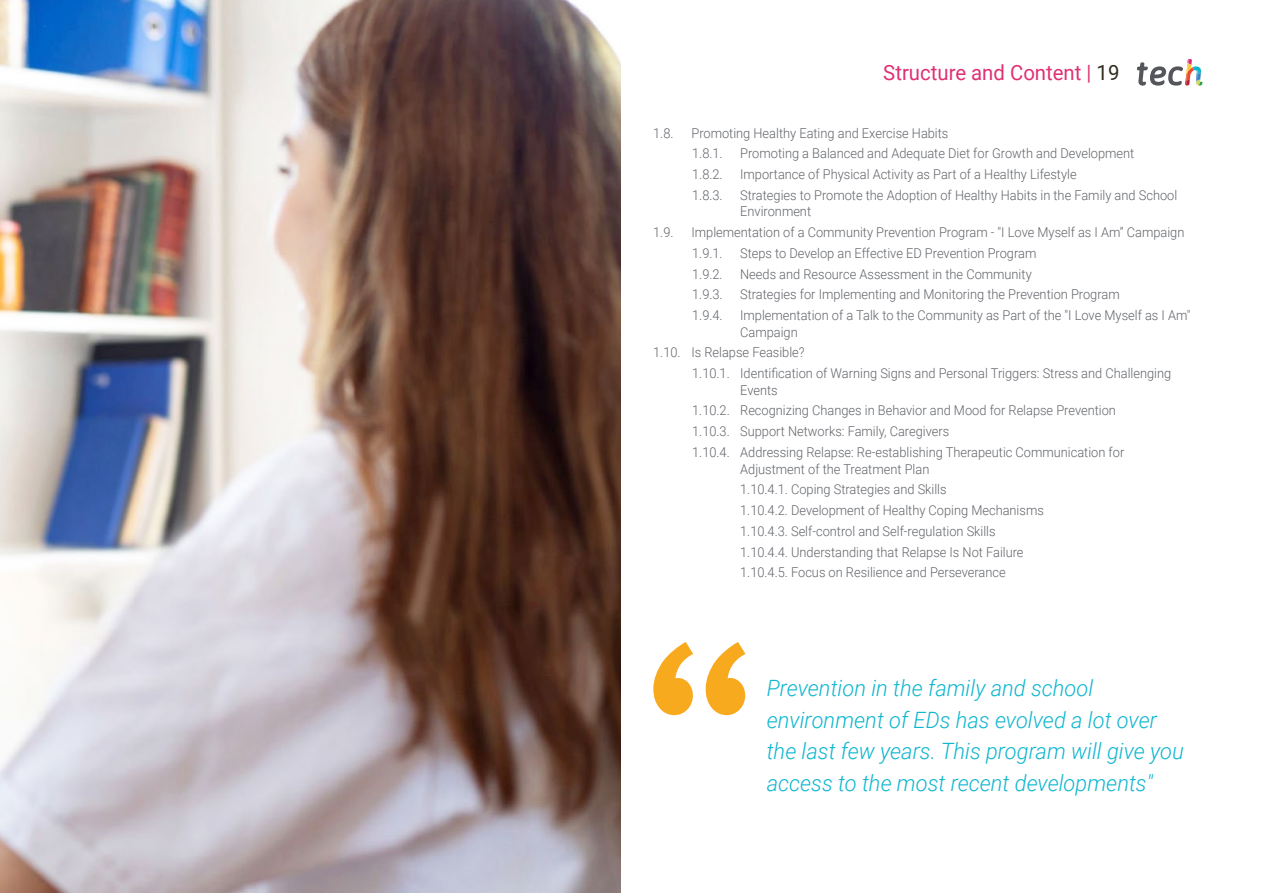
<style>
.page{position:relative;width:1263px;height:893px;background:#fff}
.page>*{position:absolute;margin:0;border:0;box-sizing:border-box;transform-origin:0 0}
.t1{font:italic 300 22.5px/31.5px "Roboto";color:#0fb6cf}
.t2{font:21px "Roboto";color:#df3174}
.t3{font:300 13.5px/20.7px "Roboto";color:#61646a;scale:.95 1}
.s1{color:#312e20}
</style>
<div class="page">
<img style="left:0;top:0;width:621px;height:893px">
<svg style="left:653px;top:642px;width:92px;height:73px"></svg>
<svg style="left:1137px;top:59px;width:65px;height:27px"></svg>
<h2 class="t2" style="left:883px;top:57px;width:238px">Structure and Content | <span class="s1">19</span></h2>
<p class="t3" style="left:653px;top:122px;width:23px">1.8.</p>
<p class="t3" style="left:691px;top:122px;width:272px">Promoting Healthy Eating and Exercise Habits<br>1.8.1.</p>
<p class="t3" style="left:740px;top:143px;width:416px">Promoting a Balanced and Adequate Diet for Growth and Development</p>
<p class="t3" style="left:692px;top:164px;width:34px">1.8.2.</p>
<p class="t3" style="left:740px;top:164px;width:356px">Importance of Physical Activity as Part of a Healthy Lifestyle</p>
<p class="t3" style="left:692px;top:184px;width:34px">1.8.3.</p>
<p class="t3" style="left:740px;top:186px;width:462px;line-height:16.5px">Strategies to Promote the Adoption of Healthy Habits in the Family and School<br>Environment</p>
<p class="t3" style="left:653px;top:222px;width:23px">1.9.</p>
<p class="t3" style="left:691px;top:222px;width:520px">Implementation of a Community Prevention Program - "I Love Myself as I Am” Campaign<br>1.9.1.</p>
<p class="t3" style="left:740px;top:242px;width:313px">Steps to Develop an Effective ED Prevention Program</p>
<p class="t3" style="left:692px;top:263px;width:34px">1.9.2.</p>
<p class="t3" style="left:740px;top:263px;width:308px">Needs and Resource Assessment in the Community</p>
<p class="t3" style="left:692px;top:284px;width:34px">1.9.3.</p>
<p class="t3" style="left:740px;top:284px;width:401px">Strategies for Implementing and Monitoring the Prevention Program</p>
<p class="t3" style="left:692px;top:305px;width:34px">1.9.4.</p>
<p class="t3" style="left:740px;top:307px;width:475px;line-height:16.5px">Implementation of a Talk to the Community as Part of the "I Love Myself as I Am"<br>Campaign</p>
<p class="t3" style="left:692px;top:342px;width:506px;text-indent:-39px">1.10. Is Relapse Feasible?<br>1.10.1. Identification of Warning Signs and Personal Triggers: Stress and Challenging</p>
<p class="t3" style="left:692px;top:379px;width:456px;text-indent:48px">Events<br>1.10.2. Recognizing Changes in Behavior and Mood for Relapse Prevention 1.10.3. Support Networks: Family, Caregivers<br>1.10.4. Addressing Relapse: Re-establishing Therapeutic Communication for</p>
<p class="t3" style="left:740px;top:458px;width:321px">Adjustment of the Treatment Plan<br>1.10.4.1. Coping Strategies and Skills<br>1.10.4.2. Development of Healthy Coping Mechanisms 1.10.4.3. Self-control and Self-regulation Skills 1.10.4.4. Understanding that Relapse Is Not Failure 1.10.4.5. Focus on Resilience and Perseverance</p>
<h1 class="t1" style="left:767px;top:672px;width:419px">Prevention in the family and school environment of EDs has evolved a lot over the last few years. This program will give you access to the most recent developments"</h1>
</div>
